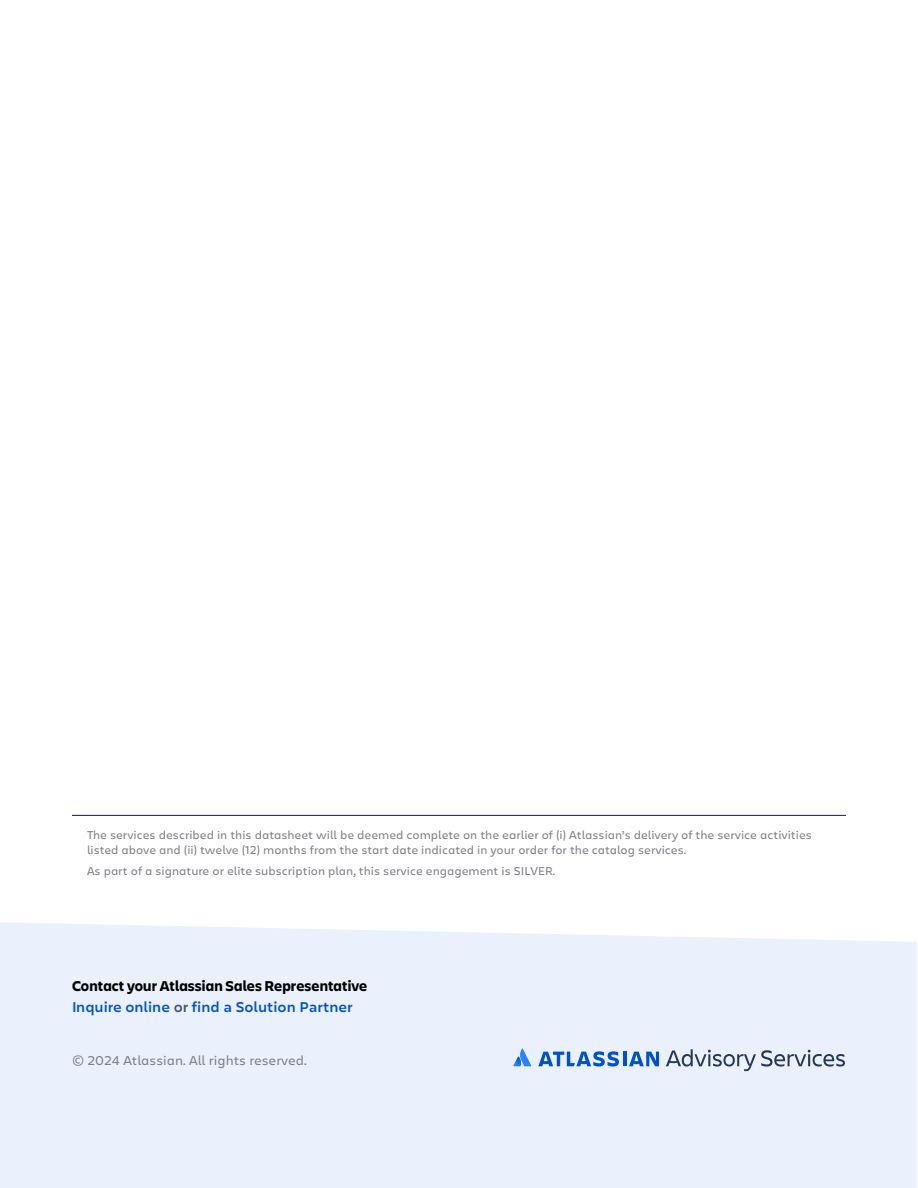
<style>
.page{position:relative;width:918px;height:1188px;background:#fff}
.page>*{position:absolute;margin:0;border:0;box-sizing:border-box;transform-origin:0 0}
.t1{font:700 15px "Charlie Display";letter-spacing:.01em;color:#000}
.t2{font:600 15px "Charlie Text";color:#0052cc}
.t3{font:13.5px "Charlie Text";color:#7e8087}
.t4{font:12px/15px "Charlie Text";color:#7e8087}
.s1{color:#42526e}
</style>
<div class="page">
<div style="left:0;top:922px;width:916px;height:266px;background:#eaf1fc"></div>
<svg style="left:513px;top:1048px;width:18px;height:18px"></svg>
<hr style="left:623px;top:1052px;width:3px;height:14px;background:#0052cc">
<svg style="left:538px;top:1051px;width:81px;height:16px"></svg>
<svg style="left:629px;top:1052px;width:30px;height:14px"></svg>
<svg style="left:666px;top:1049px;width:179px;height:22px;background:#bdc6d6"></svg>
<hr style="left:72px;top:815px;width:774px;height:1px;background:#0c1f41">
<p class="t4" style="left:87px;top:827px;width:727px">The services described in this datasheet will be deemed complete on the earlier of (i) Atlassian’s delivery of the service activities listed above and (ii) twelve (12) months from the start date indicated in your order for the catalog services.</p>
<p class="t4" style="left:87px;top:863px;width:470px">As part of a signature or elite subscription plan, this service engagement is SILVER.</p>
<p class="t1" style="left:72px;top:975px;width:297px">Contact your Atlassian Sales Representative</p>
<p class="t2" style="left:72px;top:996px;width:282px">Inquire online <span class="s1">or</span> find a Solution Partner</p>
<p class="t3" style="left:72px;top:1050px;width:236px">© 2024 Atlassian. All rights reserved.</p>
</div>
